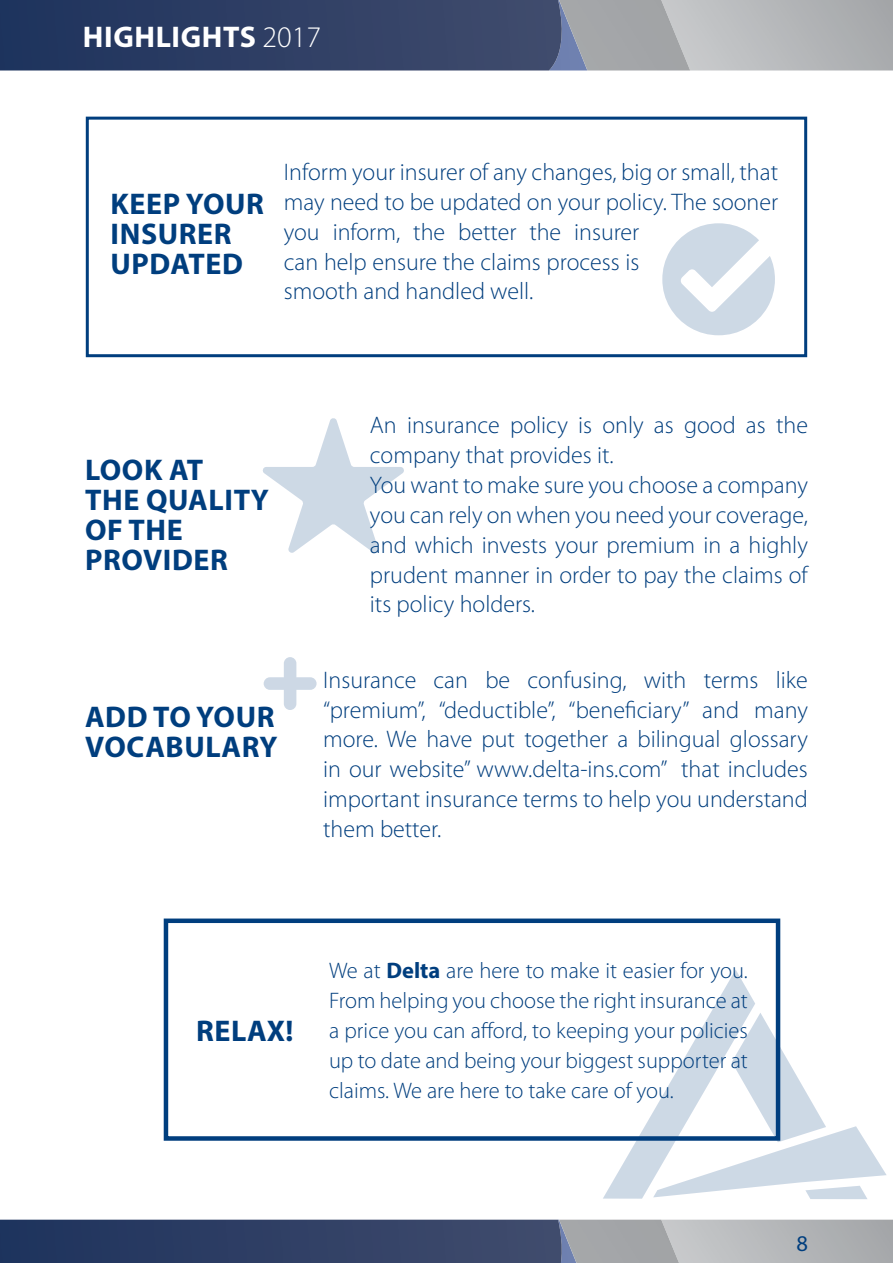
<style>
.page{position:relative;width:893px;height:1263px;background:#fff}
.page>*{position:absolute;margin:0;border:0;box-sizing:border-box;transform-origin:0 0}
.t1{font:700 30px/29.8px "Myriad Pro";letter-spacing:.02em;color:#003e7e}
.t2{font:700 30px "Myriad Pro";letter-spacing:.02em;color:#fff}
.t3{font:300 24px/29.8px "Myriad Pro";color:#003e7e}
.t4{font:300 22.5px/29.8px "Myriad Pro";color:#003e7e;text-align:justify}
.t5{font:22.5px "Myriad Pro";color:#003e7e}
.s1{font-weight:300}
.s2{font-weight:700}
</style>
<div class="page">
<div style="left:86px;top:117px;width:721px;height:240px;border:3px solid #003e7e"></div>
<svg style="left:263px;top:418px;width:141px;height:135px"></svg>
<svg style="left:679px;top:1220px;width:214px;height:43px;background:#b4b6b9"></svg>
<img style="left:0;top:1220px;width:558px;height:43px">
<svg style="left:558px;top:1220px;width:1px;height:43px"></svg>
<img style="left:577px;top:1220px;width:102px;height:43px">
<img style="left:559px;top:1220px;width:18px;height:43px">
<svg style="left:690px;top:0;width:203px;height:70px;background:#b5b7b9"></svg>
<img style="left:0;top:0;width:549px;height:70px">
<svg style="left:549px;top:0;width:10px;height:70px"></svg>
<img style="left:587px;top:0;width:103px;height:70px">
<img style="left:559px;top:0;width:28px;height:70px">
<div style="left:164px;top:918px;width:616px;height:223px;border:4px solid #003e7e"></div>
<svg style="left:603px;top:969px;width:284px;height:230px"></svg>
<svg style="left:264px;top:657px;width:53px;height:53px"></svg>
<svg style="left:662px;top:223px;width:113px;height:112px"></svg>
<p class="t2" style="left:83px;top:17px;width:240px">HIGHLIGHTS <span class="s1">2017</span></p>
<p class="t1" style="left:186px;top:188px;width:80px">YOUR</p>
<p class="t1" style="left:111px;top:188px;width:134px">KEEP<br>INSURER<br>UPDATED</p>
<p class="t3" style="left:284px;top:157px;width:496px">Inform your insurer of any changes, big or small, that</p>
<p class="t3" style="left:284px;top:187px;width:496px">may need to be updated on your policy. The sooner</p>
<p class="t3" style="left:574px;top:216px;width:67px">insurer</p>
<p class="t3" style="left:333px;top:216px;width:69px">inform,</p>
<p class="t3" style="left:413px;top:216px;width:33px">the</p>
<p class="t3" style="left:458px;top:216px;width:60px">better</p>
<p class="t3" style="left:529px;top:216px;width:33px">the</p>
<p class="t3" style="left:284px;top:216px;width:357px">you<br>can help ensure the claims process is smooth and handled well.</p>
<p class="t1" style="left:146px;top:454px;width:124px;text-indent:-61px">LOOK AT<br>QUALITY</p>
<p class="t1" style="left:85px;top:484px;width:144px">THE<br>OF THE<br>PROVIDER</p>
<p class="t3" style="left:370px;top:410px;width:439px">An insurance policy is only as good as the company that provides .i t<br>You want to make sure you choose a company you can rely on when you need your coverage, and which invests your premium in a highly prudent manner in order to pay the claims of its policy holders.</p>
<p class="t3" style="left:323px;top:665px;width:95px">Insurance</p>
<p class="t3" style="left:434px;top:665px;width:36px">can</p>
<p class="t3" style="left:485px;top:665px;width:26px">be</p>
<p class="t3" style="left:527px;top:665px;width:101px">confusing,</p>
<p class="t3" style="left:644px;top:665px;width:44px">with</p>
<p class="t3" style="left:704px;top:665px;width:56px">terms</p>
<p class="t3" style="left:776px;top:665px;width:34px">like</p>
<p class="t1" style="left:85px;top:701px;width:194px">ADD TO YOUR<br>VOCABULARY</p>
<p class="t3" style="left:568px;top:694px;width:123px">“beneficiary”</p>
<p class="t3" style="left:439px;top:694px;width:118px">“deductible,”</p>
<p class="t3" style="left:702px;top:694px;width:38px">and</p>
<p class="t3" style="left:323px;top:694px;width:104px">“premium,”</p>
<p class="t3" style="left:323px;top:724px;width:486px">more. We have put together a bilingual glossary</p>
<p class="t3" style="left:681px;top:754px;width:128px">that includes</p>
<p class="t3" style="left:754px;top:694px;width:55px">many</p>
<p class="t3" style="left:323px;top:754px;width:486px">in our website” www.delta-ins.com”<br>important insurance terms to help you understand them better.</p>
<p class="t1" style="left:196px;top:1015px;width:99px">RELAX!</p>
<p class="t4" style="left:329px;top:956px;width:420px">We at <span class="s2">DELTA</span> are here to make it easier for you.<br>From helping you choose the right insurance at a price you can afford to, keeping your policies up to date and being your biggest supporter at claims. We are here to take care of you.</p>
<p class="t5" style="left:796px;top:1230px;width:13px">8</p>
</div>
